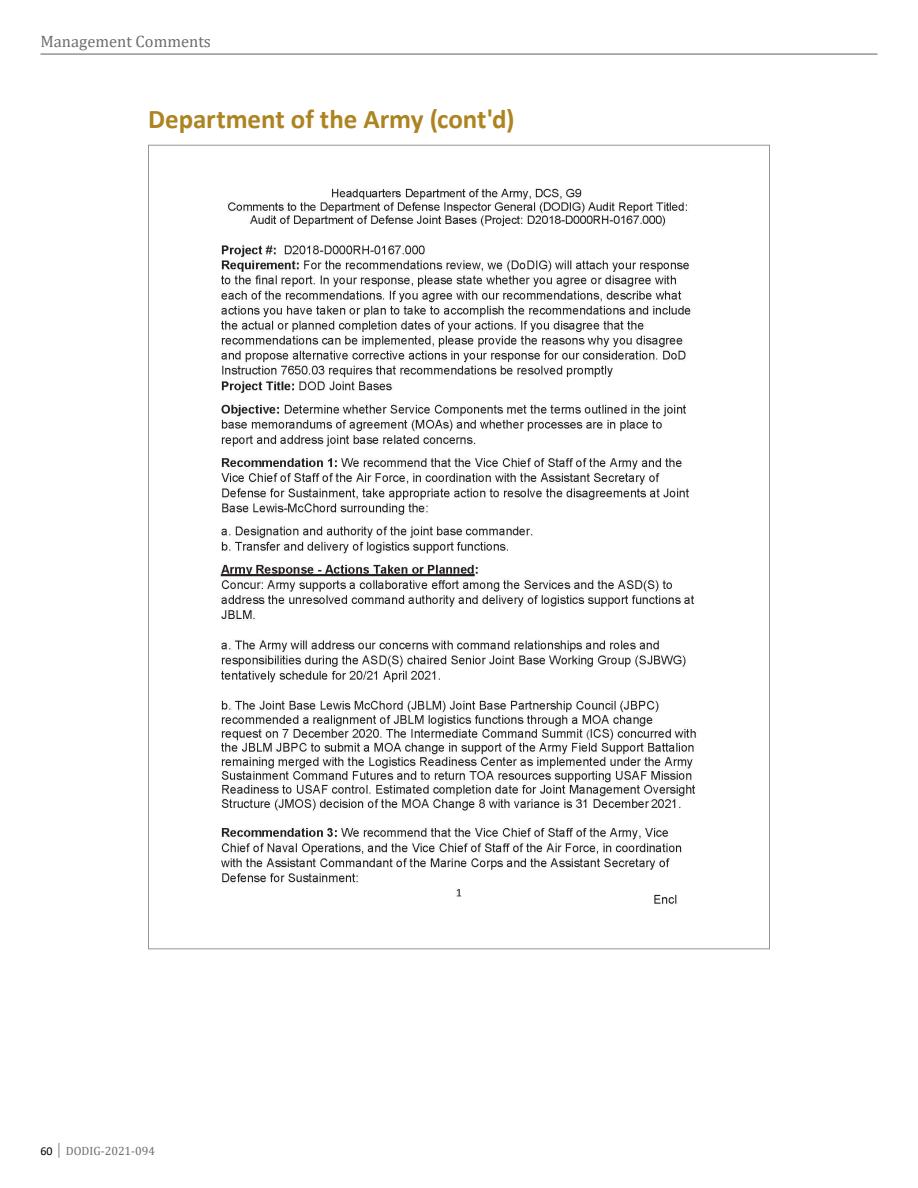
<style>
.page{position:relative;width:918px;height:1188px;background:#fff}
.page>*{position:absolute;margin:0;border:0;box-sizing:border-box;transform-origin:0 0}
.t1{font:700 27px "Calibri";letter-spacing:-.005em;color:#ad8421}
.t2{font:16.5px "Cambria";color:#6d6e71}
.t3{font:12px "Cambria";color:#6d6e71}
.s1{font-family:"Calibri";color:#000}
</style>
<div class="page">
<hr style="left:40px;top:53px;width:838px;height:2px;background:#939598">
<img style="left:220px;top:188px;width:476px;height:716px">
<p class="t2" style="left:40px;top:31px;width:172px">Management Comments</p>
<p class="t1" style="left:148px;top:99px;width:368px">Department of the Army (cont'd)</p>
<p class="t3" style="left:40px;top:1143px;width:116px"><span class="s1">60</span> │ DODIG-2021-094</p>
</div>
